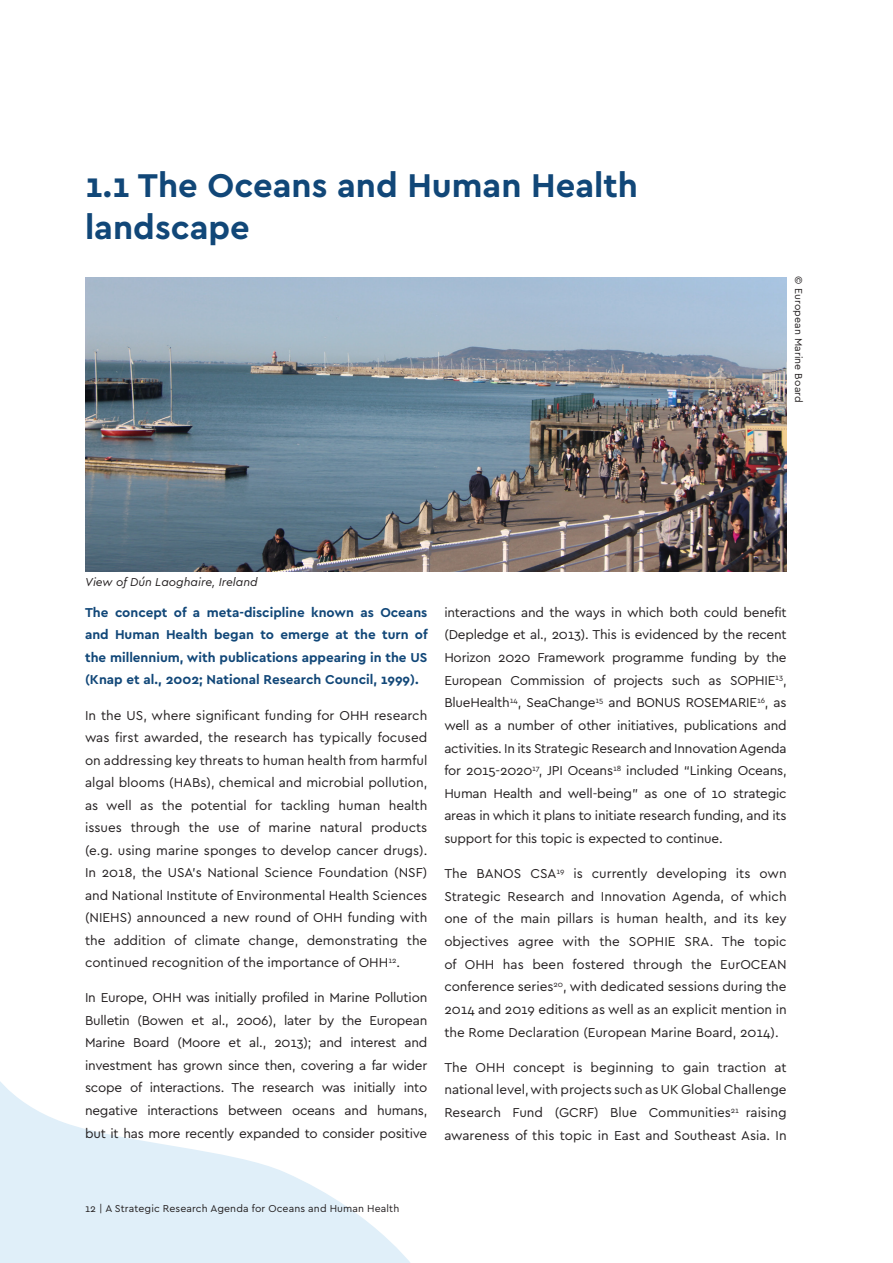
<style>
.page{position:relative;width:893px;height:1263px;background:#fff}
.page>*{position:absolute;margin:0;border:0;box-sizing:border-box;transform-origin:0 0}
.t1{font:700 34.5px/41.4px "Cera Basic";color:#114778}
.t2{font:13.5px/22.6px "Cera Basic";color:#231f20;text-align:justify}
.t3{font:700 13.5px/22.5px "Cera Basic";color:#114778;text-align:justify}
.t4{font:italic 12px "Cera Basic";color:#231f20}
.t5{font:10.5px "Cera Basic";letter-spacing:.01em;color:#231f20}
</style>
<div class="page">
<svg style="left:0;top:1081px;width:410px;height:182px;fill:#e0eff9"></svg>
<img style="left:85px;top:277px;width:702px;height:295px">
<p class="t1" style="left:85px;top:165px;width:554px">1.1 The Oceans and Human Health landscape</p>
<p class="t4" style="left:85px;top:575px;width:174px">View of Dún Laoghaire, Ireland</p>
<p class="t5" style="left:805px;top:276px;width:128px;rotate:90deg">© European Marine Board</p>
<p class="t3" style="left:85px;top:601px;width:344px">The concept of a meta-discipline known as Oceans and Human Health began to emerge at the turn of the millennium, with publications appearing in the US (Knap et al., 2002; National Research Council, 1999).</p>
<p class="t2" style="left:85px;top:704px;width:344px">In the US, where significant funding for OHH research was first awarded, the research has typically focused on addressing key threats to human health from harmful algal blooms (HABs), chemical and microbial pollution, as well as the potential for tackling human health issues through the use of marine natural products (e.g. using marine sponges to develop cancer drugs).<br>In 2018, the USA’s National Science Foundation (NSF) and National Institute of Environmental Health Sciences (NIEHS) announced a new round of OHH funding with the addition of climate change, demonstrating the continued recognition of the importance of OHH<sup>12</sup>.</p>
<p class="t2" style="left:85px;top:986px;width:344px">In Europe, OHH was initially profiled in Marine Pollution Bulletin (Bowen et al., 2006), later by the European Marine Board (Moore et al., 2013); and interest and investment has grown since then, covering a far wider scope of interactions. The research was initially into negative interactions between oceans and humans, but it has more recently expanded to consider positive</p>
<p class="t2" style="left:444px;top:601px;width:344px">interactions and the ways in which both could benefit (Depledge et al., 2013). This is evidenced by the recent Horizon 2020 Framework programme funding by the European Commission of projects such as SOPHIE<sup>13</sup>, BlueHealth<sup>14</sup>, SeaChange<sup>15</sup> and BONUS ROSEMARIE<sup>16</sup>, as well as a number of other initiatives, publications and activities. In its Strategic Research and Innovation Agenda for 2015-2020<sup>17</sup>, JPI Oceans<sup>18</sup> included “Linking Oceans, Human Health and well-being” as one of 10 strategic areas in which it plans to initiate research funding, and its support for this topic is expected to continue.</p>
<p class="t2" style="left:444px;top:862px;width:344px">The BANOS CSA<sup>19</sup> is currently developing its own Strategic Research and Innovation Agenda, of which one of the main pillars is human health, and its key objectives agree with the SOPHIE SRA. The topic of OHH has been fostered through the EurOCEAN conference series<sup>20</sup>, with dedicated sessions during the 2014 and 2019 editions as well as an explicit mention in the Rome Declaration (European Marine Board, 2014).</p>
<p class="t2" style="left:444px;top:1056px;width:344px">The OHH concept is beginning to gain traction at national level, with projects such as UK Global Challenge Research Fund (GCRF) Blue Communities<sup>21</sup> raising awareness of this topic in East and Southeast Asia. In</p>
<p class="t5" style="left:85px;top:1202px;width:316px">12 | A Strategic Research Agenda for Oceans and Human Health</p>
</div>
